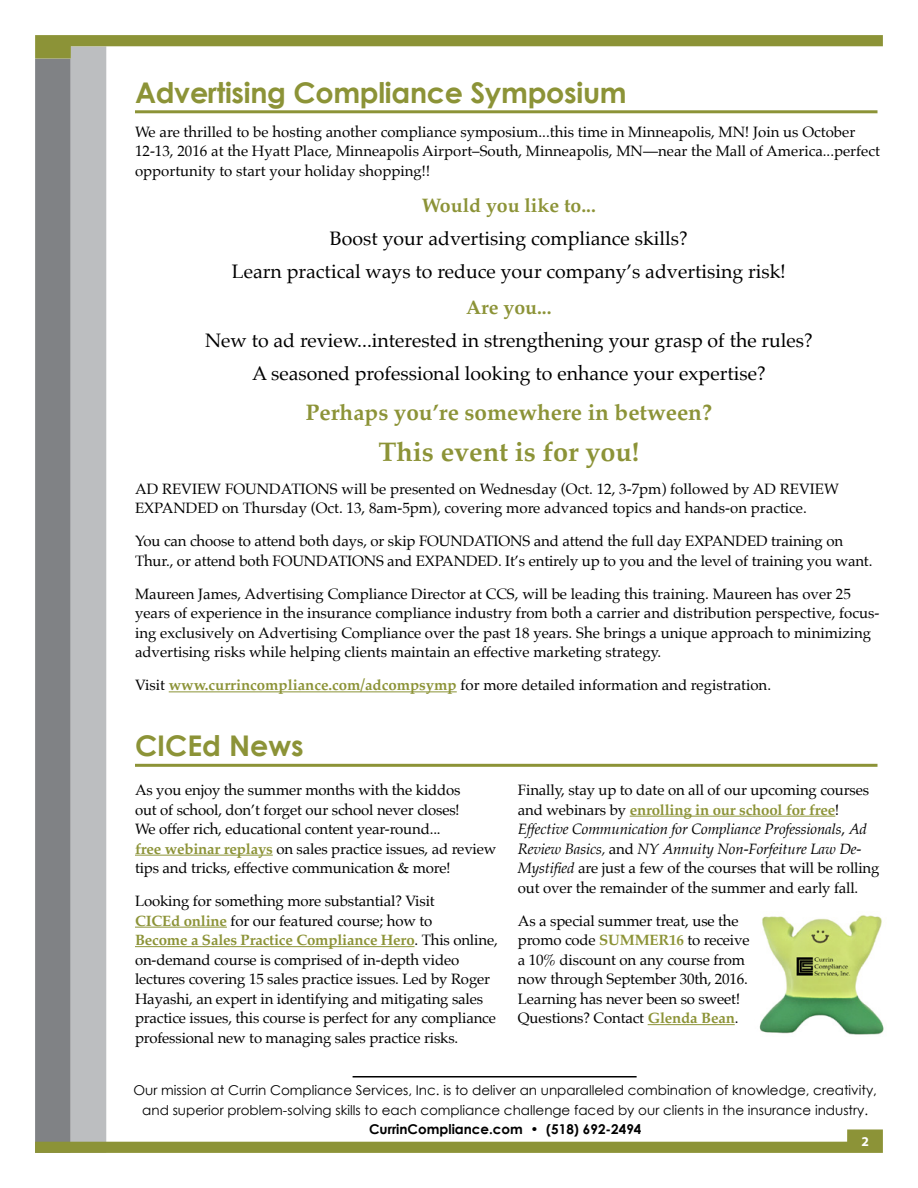
<style>
.page{position:relative;width:918px;height:1188px;background:#fff}
.page>*{position:absolute;margin:0;border:0;box-sizing:border-box;transform-origin:0 0}
.t1{font:700 28.5px "Century Gothic";letter-spacing:-.01em;color:#8c9337}
.t2{font:700 27px "Palatino";color:#8c9337}
.t3{font:700 22.5px "Palatino";color:#8c9337}
.t4{font:19.5px/33px "Palatino";color:#000;text-align:center}
.t5{font:700 19.5px "Palatino";color:#8c9337}
.t6{font:15px/19.5px "Palatino";letter-spacing:-.01em;color:#000}
.t7{font:13.5px/19.5px "Century Gothic";color:#000;text-align:center}
.t8{font:700 13.5px "Century Gothic";color:#000}
.t9{font:700 13.5px "Myriad Pro";color:#fff}
.s1{font-weight:700;color:#8c9337}
.s2{font-style:italic}
</style>
<div class="page">
<div style="left:35px;top:59px;width:36px;height:1094px;background:#808285"></div>
<div style="left:71px;top:46px;width:35px;height:1107px;background:#bcbec0"></div>
<svg style="left:35px;top:35px;width:848px;height:24px"></svg>
<svg style="left:35px;top:1129px;width:848px;height:24px"></svg>
<hr style="left:353px;top:1076px;width:284px;height:2px;background:#000">
<img style="left:759px;top:915px;width:125px;height:120px">
<hr style="left:135px;top:855px;width:138px;height:1px;background:#8c9337">
<hr style="left:135px;top:927px;width:92px;height:1px;background:#8c9337">
<hr style="left:135px;top:946px;width:280px;height:1px;background:#8c9337">
<hr style="left:630px;top:816px;width:205px;height:1px;background:#8c9337">
<hr style="left:648px;top:1024px;width:87px;height:1px;background:#8c9337">
<hr style="left:135px;top:764px;width:743px;height:3px;background:#8c9337">
<hr style="left:169px;top:691px;width:288px;height:1px;background:#8c9337">
<hr style="left:135px;top:110px;width:743px;height:3px;background:#8c9337">
<h1 class="t1" style="left:135px;top:75px;width:493px">Advertising Compliance Symposium</h1>
<p class="t6" style="left:135px;top:122px;width:746px">We are thrilled to be hosting another compliance symposium...this time in Minneapolis, MN! Join us October<br>12-13, 2016 at the Hyatt Place, Minneapolis Airport–South, Minneapolis, MN—near the Mall of America...perfect opportunity to start your holiday shopping!!</p>
<h3 class="t5" style="left:422px;top:189px;width:176px">Would you like to...</h3>
<h3 class="t4" style="left:232px;top:222px;width:556px">Boost your advertising compliance skills?<br>Learn practical ways to reduce your company’s advertising risk!</h3>
<h3 class="t5" style="left:466px;top:291px;width:87px">Are you...</h3>
<h3 class="t4" style="left:205px;top:324px;width:609px">New to ad review...interested in strengthening your grasp of the rules?<br>A seasoned professional looking to enhance your expertise?</h3>
<h3 class="t3" style="left:306px;top:393px;width:408px">Perhaps you’re somewhere in between?</h3>
<h2 class="t2" style="left:378px;top:429px;width:263px">This event is for you!</h2>
<p class="t6" style="left:135px;top:479px;width:706px">AD REVIEW FOUNDATIONS will be presented on Wednesday (Oct. 12, 3-7pm) followed by AD REVIEW<br>EXPANDED on Thursday (Oct. 13, 8am-5pm), covering more advanced topics and hands-on practice.</p>
<p class="t6" style="left:135px;top:531px;width:739px">You can choose to attend both days, or skip FOUNDATIONS and attend the full day EXPANDED training on<br>Thur., or attend both FOUNDATIONS and EXPANDED. It’s entirely up to you and the level of training you want.</p>
<p class="t6" style="left:135px;top:584px;width:746px">Maureen James, Advertising Compliance Director at CCS, will be leading this training. Maureen has over 25 years of experience in the insurance compliance industry from both a carrier and distribution perspective, focus&shy;ing exclusively on Advertising Compliance over the past 18 years. She brings a unique approach to minimizing advertising risks while helping clients maintain an effective marketing strategy.</p>
<p class="t6" style="left:135px;top:675px;width:638px">Visit <span class="s1">www.currincompliance.com/adcompsymp</span> for more detailed information and registration.</p>
<h1 class="t1" style="left:135px;top:728px;width:170px">CICEd News</h1>
<p class="t6" style="left:135px;top:780px;width:363px">As you enjoy the summer months with the kiddos<br>out of school, don’t forget our school never closes!<br>We offer rich, educational content year-round...<br><span class="s1">free webinar replays</span> on sales practice issues, ad review tips and tricks, effective communication &amp; more!</p>
<p class="t6" style="left:135px;top:891px;width:364px">Looking for something more substantial? Visit<br><span class="s1">CICEd online</span> for our featured course; how to<br><span class="s1">Become a Sales Practice Compliance Hero</span>. This online, on-demand course is comprised of in-depth video lectures covering 15 sales practice issues. Led by Roger Hayashi, an expert in identifying and mitigating sales practice issues, this course is perfect for any compliance professional new to managing sales practice risks.</p>
<p class="t6" style="left:518px;top:780px;width:363px">Finally, stay up to date on all of our upcoming courses and webinars by <span class="s1">enrolling in our school for free</span>!<br><span class="s2">Effective Communication for Compliance Professionals</span>, <span class="s2">Ad Review Basics,</span> and <span class="s2">NY Annuity Non-Forfeiture Law De-Mystified</span> are just a few of the courses that will be rolling out over the remainder of the summer and early fall.</p>
<p class="t6" style="left:518px;top:911px;width:233px">As a special summer treat, use the promo code <span class="s1">SUMMER16</span> to receive a 10% discount on any course from now through September 30th, 2016.<br>Learning has never been so sweet!<br>Questions? Contact <span class="s1">Glenda Bean</span>.</p>
<p class="t7" style="left:133px;top:1080px;width:745px">Our mission at Currin Compliance Services, Inc. is to deliver an unparalleled combination of knowledge, creativity, and superior problem-solving skills to each compliance challenge faced by our clients in the insurance industry.</p>
<p class="t8" style="left:369px;top:1121px;width:274px">CurrinCompliance.com • (518) 692-2494</p>
<p class="t9" style="left:861px;top:1133px;width:9px">2</p>
</div>
